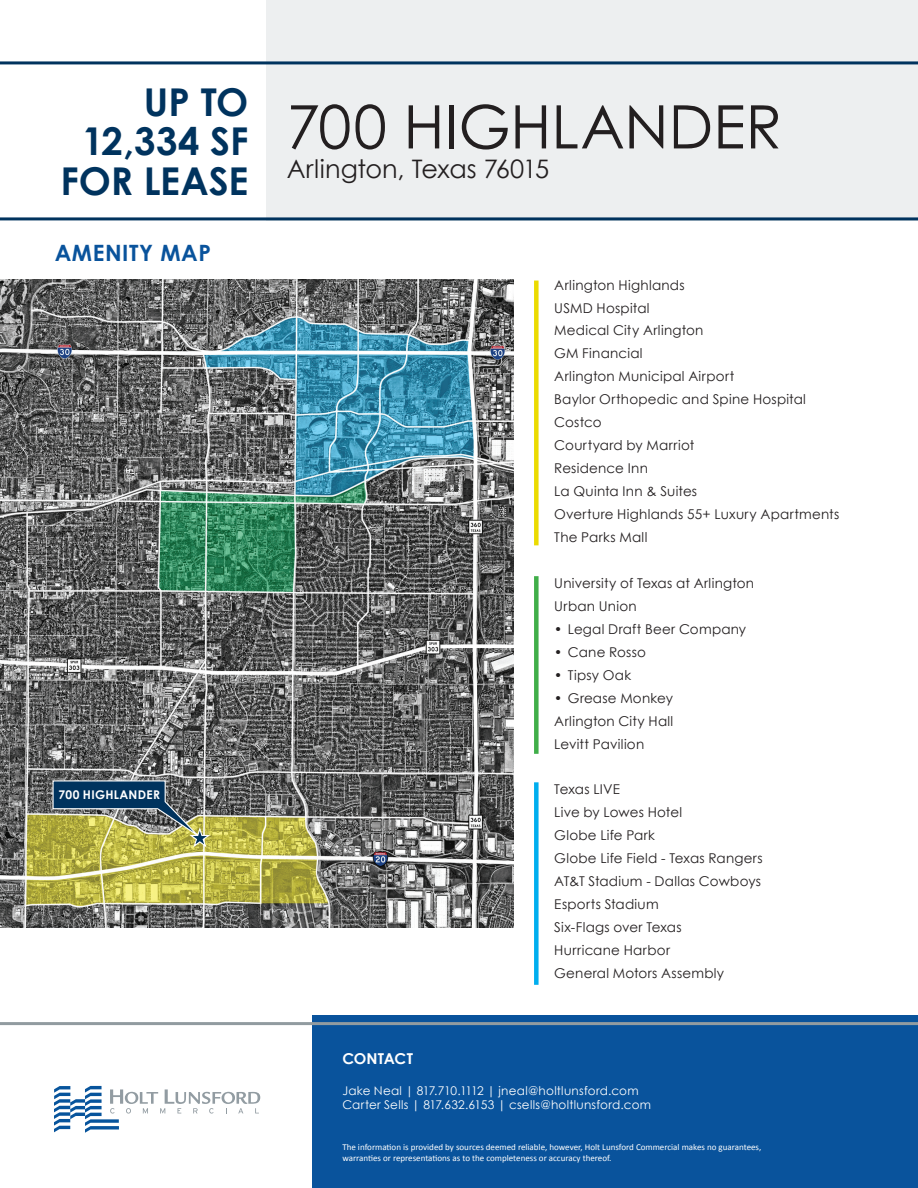
<style>
.page{position:relative;width:918px;height:1188px;background:#fff}
.page>*{position:absolute;margin:0;border:0;box-sizing:border-box;transform-origin:0 0}
.t1{font:60px "Century Gothic";color:#231f20}
.t2{font:700 38.4px/39.6px "Century Gothic";letter-spacing:-.005em;color:#00335e;text-align:right}
.t3{font:25.5px "Century Gothic";letter-spacing:-.005em;color:#231f20}
.t4{font:700 22.5px "Century Gothic";letter-spacing:.025em;color:#09539c}
.t5{font:700 15px "Century Gothic";color:#fff}
.t6{font:13.5px/23px "Century Gothic";letter-spacing:.02em;color:#231f20}
.t7{font:12px/14.4px "Century Gothic";letter-spacing:.02em;color:#fff}
.t8{font:700 12px "Century Gothic";letter-spacing:.025em;color:#fff}
.t9{font:9px/10.8px "Calibri";color:#fff}
</style>
<div class="page">
<div style="left:266px;top:0;width:652px;height:220px;background:#edeff0"></div>
<svg style="left:0;top:61px;width:918px;height:159px"></svg>
<div style="left:312px;top:1015px;width:606px;height:173px;background:#09539c"></div>
<svg style="left:0;top:1022px;width:918px;height:77px"></svg>
<svg style="left:54px;top:1086px;width:206px;height:47px"></svg>
<img style="left:0;top:279px;width:514px;height:649px">
<div style="left:534px;top:281px;width:5px;height:264px;background:#ebdb01"></div>
<div style="left:534px;top:576px;width:5px;height:178px;background:#40ae49"></div>
<div style="left:534px;top:782px;width:5px;height:203px;background:#00aeef"></div>
<svg style="left:52px;top:780px;width:160px;height:69px;background:#738064"></svg>
<h2 class="t2" style="left:60px;top:80px;width:190px">UP TO<br>12,334 SF<br>FOR LEASE</h2>
<h3 class="t4" style="left:55px;top:236px;width:158px">AMENITY MAP</h3>
<p class="t8" style="left:59px;top:785px;width:103px">700 HIGHLANDER</p>
<h1 class="t1" style="left:287px;top:85px;width:497px">700 HIGHLANDER</h1>
<h3 class="t3" style="left:287px;top:151px;width:264px">Arlington, Texas 76015</h3>
<p class="t5" style="left:342px;top:1048px;width:72px">CONTACT</p>
<p class="t6" style="left:554px;top:273px;width:286px">Arlington Highlands<br>USMD Hospital<br>Medical City Arlington<br>GM Financial<br>Arlington Municipal Airport<br>Baylor Orthopedic and Spine Hospital<br>Costco<br>Courtyard by Marriot<br>Residence Inn<br>La Quinta Inn &amp; Suites<br>Overture Highlands 55+ Luxury Apartments<br>The Parks Mall</p>
<p class="t6" style="left:554px;top:571px;width:201px">University of Texas at Arlington<br>Urban Union</p>
<p class="t6" style="left:554px;top:617px;width:193px">• Legal Draft Beer Company</p>
<p class="t6" style="left:554px;top:640px;width:93px">• Cane Rosso</p>
<p class="t6" style="left:554px;top:663px;width:78px">• Tipsy Oak</p>
<p class="t6" style="left:554px;top:686px;width:121px;text-align:justify">• Grease Monkey Arlington City Hall Levitt Pavilion</p>
<p class="t6" style="left:554px;top:778px;width:210px">Texas LIVE<br>Live by Lowes Hotel<br>Globe Life Park<br>Globe Life Field - Texas Rangers<br>AT&amp;T Stadium - Dallas Cowboys<br>Esports Stadium<br>Six-Flags over Texas<br>Hurricane Harbor<br>General Motors Assembly</p>
<p class="t7" style="left:342px;top:1083px;width:310px">Jake Neal | 817.710.1112 | jneal@holtlunsford.com<br>Carter Sells | 817.632.6153 | csells@holtlunsford.com</p>
<p class="t9" style="left:342px;top:1141px;width:421px">The information is provided by sources deemed reliable, however, Holt Lunsford Commercial makes no guarantees, warranties or representations as to the completeness or accuracy thereof.</p>
</div>
